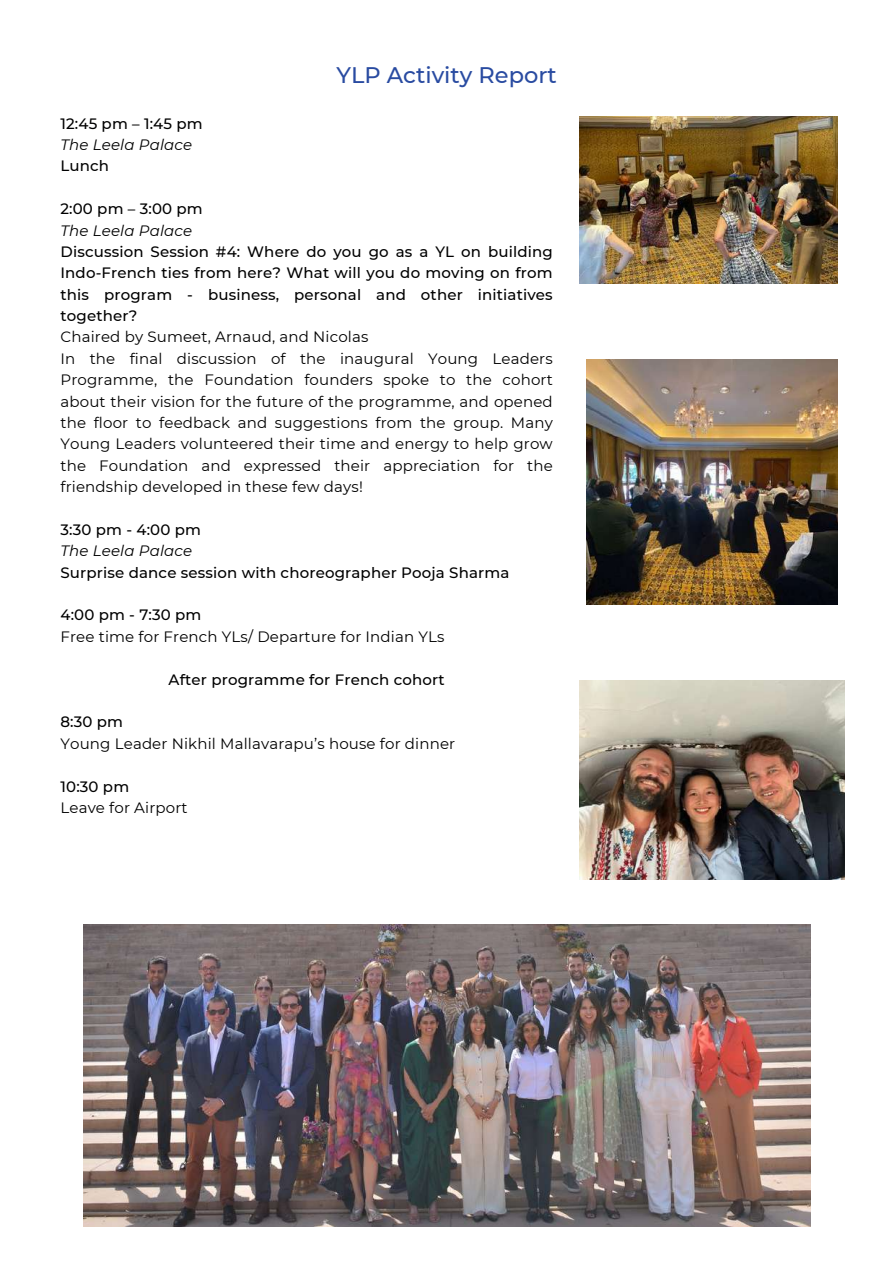
<style>
.page{position:relative;width:893px;height:1264px;background:#fff}
.page>*{position:absolute;margin:0;border:0;box-sizing:border-box;transform-origin:0 0}
.t1{font:500 22.5px "Montserrat";color:#294ba1}
.t2{font:15px/21.3px "Montserrat";letter-spacing:.01em;color:#000001}
.t3{font:500 15px/21.3px "Montserrat";letter-spacing:.01em;color:#000001;text-align:justify}
.t4{font:italic 15px "Montserrat";letter-spacing:.01em;color:#000001}
</style>
<div class="page">
<img style="left:579px;top:116px;width:258px;height:168px">
<img style="left:579px;top:680px;width:265px;height:199px">
<img style="left:586px;top:359px;width:251px;height:245px">
<img style="left:83px;top:924px;width:727px;height:302px">
<h1 class="t1" style="left:336px;top:61px;width:222px">YLP Activity Report</h1>
<p class="t3" style="left:60px;top:113px;width:144px">12:45 pm – 1:45 pm</p>
<p class="t4" style="left:60px;top:135px;width:133px">The Leela Palace</p>
<p class="t3" style="left:60px;top:155px;width:50px">Lunch</p>
<p class="t3" style="left:60px;top:198px;width:144px">2:00 pm – 3:00 pm</p>
<p class="t4" style="left:60px;top:221px;width:133px">The Leela Palace</p>
<p class="t3" style="left:60px;top:241px;width:494px">Discussion Session #4: Where do you go as a YL on building Indo-French ties from here? What will you do moving on from this program - business, personal and other initiatives together?</p>
<p class="t2" style="left:60px;top:326px;width:494px">Chaired by Sumeet, Arnaud, and Nicolas<br>In the final discussion of the inaugural Young Leaders Programme, the Foundation founders spoke to the cohort about their vision for the future of the programme, and opened the floor to feedback and suggestions from the group. Many Young Leaders volunteered their time and energy to help grow the Foundation and expressed their appreciation for the friendship developed in these few days!</p>
<p class="t3" style="left:60px;top:519px;width:142px">3:30 pm - 4:00 pm</p>
<p class="t4" style="left:60px;top:542px;width:133px">The Leela Palace</p>
<p class="t3" style="left:60px;top:561px;width:450px">Surprise dance session with choreographer Pooja Sharma</p>
<p class="t3" style="left:60px;top:604px;width:142px">4:00 pm - 7:30 pm</p>
<p class="t2" style="left:60px;top:626px;width:385px">Free time for French YLs/ Departure for Indian YLs</p>
<p class="t3" style="left:169px;top:668px;width:277px">After programme for French cohort</p>
<p class="t3" style="left:60px;top:711px;width:64px">8:30 pm</p>
<p class="t2" style="left:60px;top:732px;width:396px">Young Leader Nikhil Mallavarapu’s house for dinner</p>
<p class="t3" style="left:60px;top:775px;width:70px">10:30 pm</p>
<p class="t2" style="left:60px;top:797px;width:129px">Leave for Airport</p>
</div>
